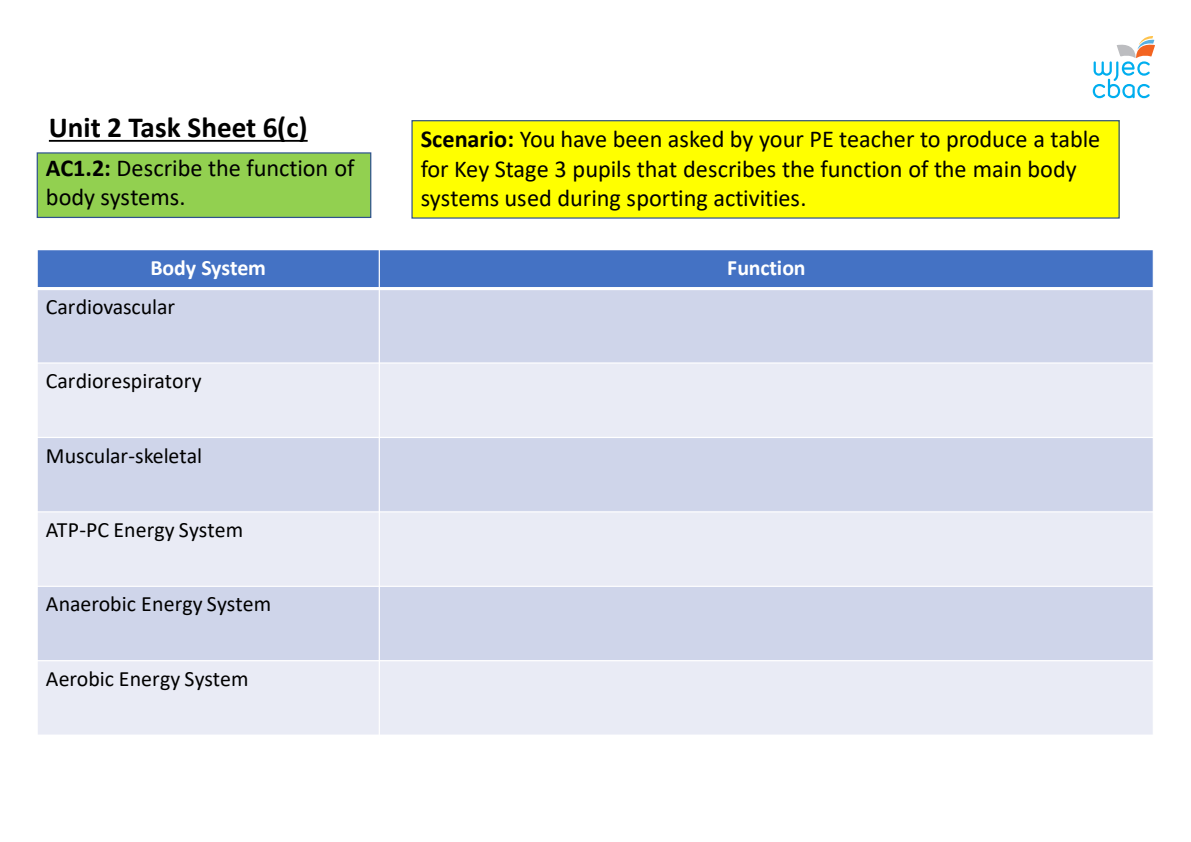
<style>
.page{position:relative;width:1191px;height:842px;background:#fff}
.page>*{position:absolute;margin:0;border:0;box-sizing:border-box;transform-origin:0 0}
.t1{font:700 29.2px "Calibri";color:#000}
.t2{font:24.3px/29.2px "Calibri";color:#000}
.t3{font:21.9px "Calibri";color:#000}
.t4{font:700 21.9px "Calibri";letter-spacing:-.01em;color:#fff}
.s1{font-weight:700}
</style>
<div class="page">
<svg style="left:1092px;top:36px;width:63px;height:62px"></svg>
<div style="left:412px;top:121px;width:707px;height:97px;background:#ff0"></div>
<div style="left:411px;top:120px;width:708px;height:99px;border:1px solid #2f528f"></div>
<div style="left:37px;top:153px;width:334px;height:64px;background:#92d050"></div>
<div style="left:37px;top:152px;width:334px;height:66px;border:1px solid #2f528f"></div>
<svg style="left:49px;top:140px;width:259px;height:2px"></svg>
<div style="left:37px;top:250px;width:342px;height:39px;background:#4472c4"></div>
<div style="left:379px;top:250px;width:774px;height:39px;background:#4472c4"></div>
<div style="left:37px;top:289px;width:342px;height:74px;background:#cfd5ea"></div>
<div style="left:379px;top:289px;width:774px;height:74px;background:#cfd5ea"></div>
<div style="left:37px;top:363px;width:342px;height:74px;background:#e9ebf5"></div>
<div style="left:379px;top:363px;width:774px;height:74px;background:#e9ebf5"></div>
<div style="left:37px;top:437px;width:342px;height:75px;background:#cfd5ea"></div>
<div style="left:379px;top:437px;width:774px;height:75px;background:#cfd5ea"></div>
<div style="left:37px;top:512px;width:342px;height:74px;background:#e9ebf5"></div>
<div style="left:379px;top:512px;width:774px;height:74px;background:#e9ebf5"></div>
<div style="left:37px;top:586px;width:342px;height:75px;background:#cfd5ea"></div>
<div style="left:379px;top:586px;width:774px;height:75px;background:#cfd5ea"></div>
<div style="left:37px;top:661px;width:342px;height:74px;background:#e9ebf5"></div>
<div style="left:379px;top:661px;width:774px;height:74px;background:#e9ebf5"></div>
<hr style="left:379px;top:249px;width:1px;height:487px;background:#fff">
<hr style="left:37px;top:287px;width:1117px;height:3px;background:#fff">
<hr style="left:37px;top:362px;width:1117px;height:2px;background:#fff">
<hr style="left:37px;top:437px;width:1117px;height:1px;background:#fff">
<hr style="left:37px;top:511px;width:1117px;height:1px;background:#fff">
<hr style="left:37px;top:586px;width:1117px;height:1px;background:#fff">
<hr style="left:37px;top:660px;width:1117px;height:1px;background:#fff">
<hr style="left:37px;top:249px;width:1px;height:487px;background:#fff">
<hr style="left:1152px;top:249px;width:2px;height:487px;background:#fff">
<hr style="left:37px;top:734px;width:1117px;height:2px;background:#fff">
<p class="t1" style="left:49px;top:107px;width:260px">Unit 2 Task Sheet 6(c)</p>
<p class="t2" style="left:46px;top:153px;width:310px"><span class="s1">AC1.2:</span> Describe the function of body systems.</p>
<p class="t2" style="left:421px;top:124px;width:681px"><span class="s1">Scenario:</span> You have been asked by your PE teacher to produce a table for Key Stage 3 pupils that describes the function of the main body systems used during sporting activities.</p>
<p class="t4" style="left:150px;top:252px;width:117px">Body System</p>
<p class="t4" style="left:727px;top:252px;width:80px">Function</p>
<p class="t3" style="left:46px;top:291px;width:131px">Cardiovascular</p>
<p class="t3" style="left:46px;top:366px;width:157px">Cardiorespiratory</p>
<p class="t3" style="left:46px;top:440px;width:158px">Muscular-skeletal</p>
<p class="t3" style="left:46px;top:514px;width:199px">ATP-PC Energy System</p>
<p class="t3" style="left:46px;top:589px;width:227px">Anaerobic Energy System</p>
<p class="t3" style="left:46px;top:663px;width:204px">Aerobic Energy System</p>
</div>
